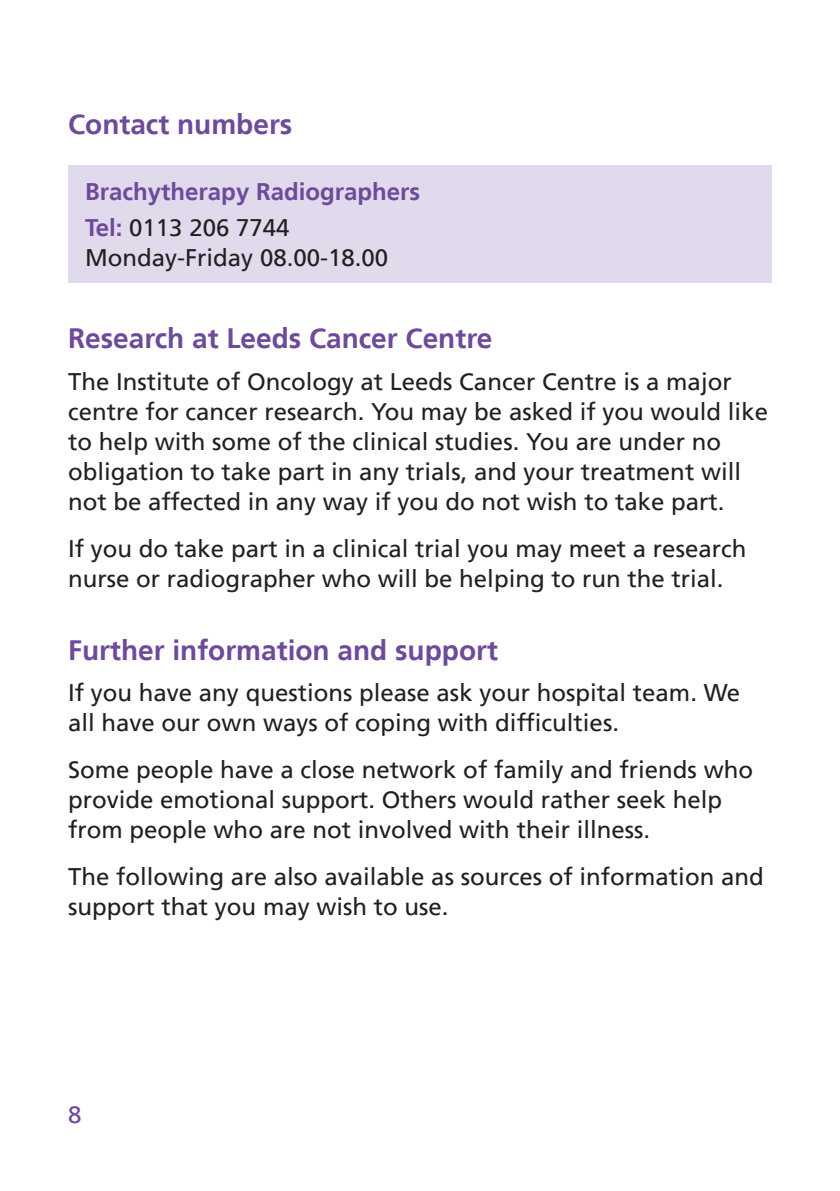
<style>
.page{position:relative;width:840px;height:1191px;background:#fff}
.page>*{position:absolute;margin:0;border:0;box-sizing:border-box;transform-origin:0 0}
.Main_Headings{font:700 28px "Frutiger LT";color:#6e4a9b}
.Body_Text{font:24px/30px "Frutiger LT";color:#231f20}
.Sub_Heading{font:700 24px "Frutiger LT";color:#6e4a9b}
.t1{font:24px "Frutiger LT";color:#6e4a9b}
.s1{font-weight:700;color:#6e4a9b}
</style>
<div class="page">
<div style="left:68px;top:165px;width:703px;height:118px;background:#e0daec"></div>
<p class="Main_Headings" style="left:68px;top:108px;width:225px">Contact numbers</p>
<p class="Sub_Heading" style="left:85px;top:178px;width:336px">Brachytherapy Radiographers</p>
<p class="Body_Text" style="left:85px;top:213px;width:304px"><span class="s1">Tel:</span> 0113 206 7744<br>Monday-Friday 08.00-18.00</p>
<p class="Main_Headings" style="left:68px;top:322px;width:425px">Research at Leeds Cancer Centre</p>
<p class="Body_Text" style="left:68px;top:366px;width:701px">The Institute of Oncology at Leeds Cancer Centre is a major centre for cancer research. You may be asked if you would like to help with some of the clinical studies. You are under no obligation to take part in any trials, and your treatment will not be affected in any way if you do not wish to take part.</p>
<p class="Body_Text" style="left:68px;top:533px;width:679px">If you do take part in a clinical trial you may meet a research nurse or radiographer who will be helping to run the trial.</p>
<p class="Main_Headings" style="left:68px;top:633px;width:431px">Further information and support</p>
<p class="Body_Text" style="left:68px;top:678px;width:673px">If you have any questions please ask your hospital team. We all have our own ways of coping with difficulties.</p>
<p class="Body_Text" style="left:68px;top:755px;width:686px">Some people have a close network of family and friends who provide emotional support. Others would rather seek help from people who are not involved with their illness.</p>
<p class="Body_Text" style="left:68px;top:862px;width:696px">The following are also available as sources of information and support that you may wish to use.</p>
<p class="t1" style="left:68px;top:1101px;width:15px">8</p>
</div>
